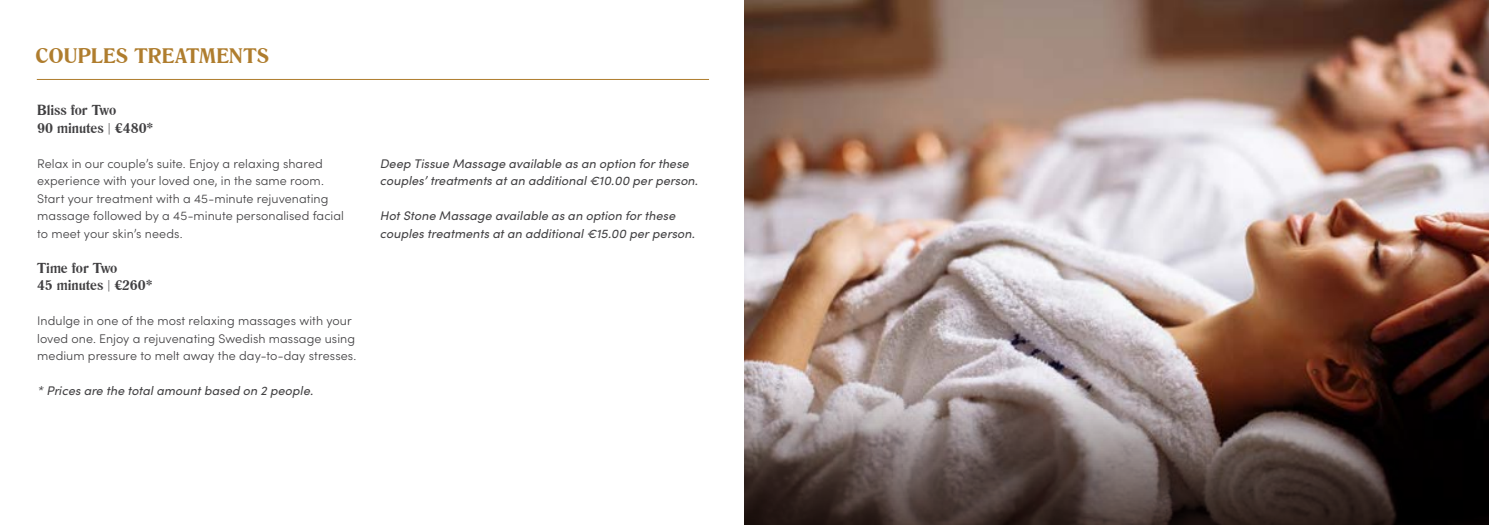
<style>
.page{position:relative;width:1489px;height:525px;background:#fff}
.page>*{position:absolute;margin:0;border:0;box-sizing:border-box;transform-origin:0 0}
.t1{font:700 20px "Romana BT";letter-spacing:.01em;color:#af7d2e}
.t2{font:700 13.75px/17.5px "Romana BT";letter-spacing:-.005em;color:#414042}
.t3{font:300 12.5px/17.5px "Sofia Pro";letter-spacing:.005em;color:#414042}
.t4{font:italic 12.5px/17.5px "Sofia Pro";letter-spacing:.005em;color:#414042}
.s1{font-family:"Sofia Pro";font-weight:300;font-size:12.5px}
</style>
<div class="page">
<hr style="left:37px;top:79px;width:672px;height:1px;background:#af7d2e">
<img style="left:744px;top:0;width:744px;height:378px">
<svg style="left:744px;top:378px;width:744px;height:146px"></svg>
<h1 class="t1" style="left:35px;top:43px;width:235px">COUPLES TREATMENTS</h1>
<p class="t2" style="left:37px;top:101px;width:118px">Bliss for Two<br>90 minutes <span class="s1">|</span> €480*</p>
<p class="t3" style="left:37px;top:154px;width:308px">Relax in our couple’s suite. Enjoy a relaxing shared experience with your loved one, in the same room.<br>Start your treatment with a 45-minute rejuvenating massage followed by a 45-minute personalised facial to meet your skin’s needs.</p>
<p class="t2" style="left:37px;top:259px;width:117px">Time for Two<br>45 minutes <span class="s1">|</span> €260*</p>
<p class="t3" style="left:37px;top:311px;width:320px">Indulge in one of the most relaxing massages with your loved one. Enjoy a rejuvenating Swedish massage using medium pressure to melt away the day-to-day stresses.</p>
<p class="t4" style="left:37px;top:381px;width:277px">* Prices are the total amount based on 2 people.</p>
<p class="t4" style="left:380px;top:154px;width:320px">Deep Tissue Massage available as an option for these couples’ treatments at an additional €10.00 per person.</p>
<p class="t4" style="left:380px;top:206px;width:316px">Hot Stone Massage available as an option for these couples treatments at an additional €15.00 per person.</p>
</div>
